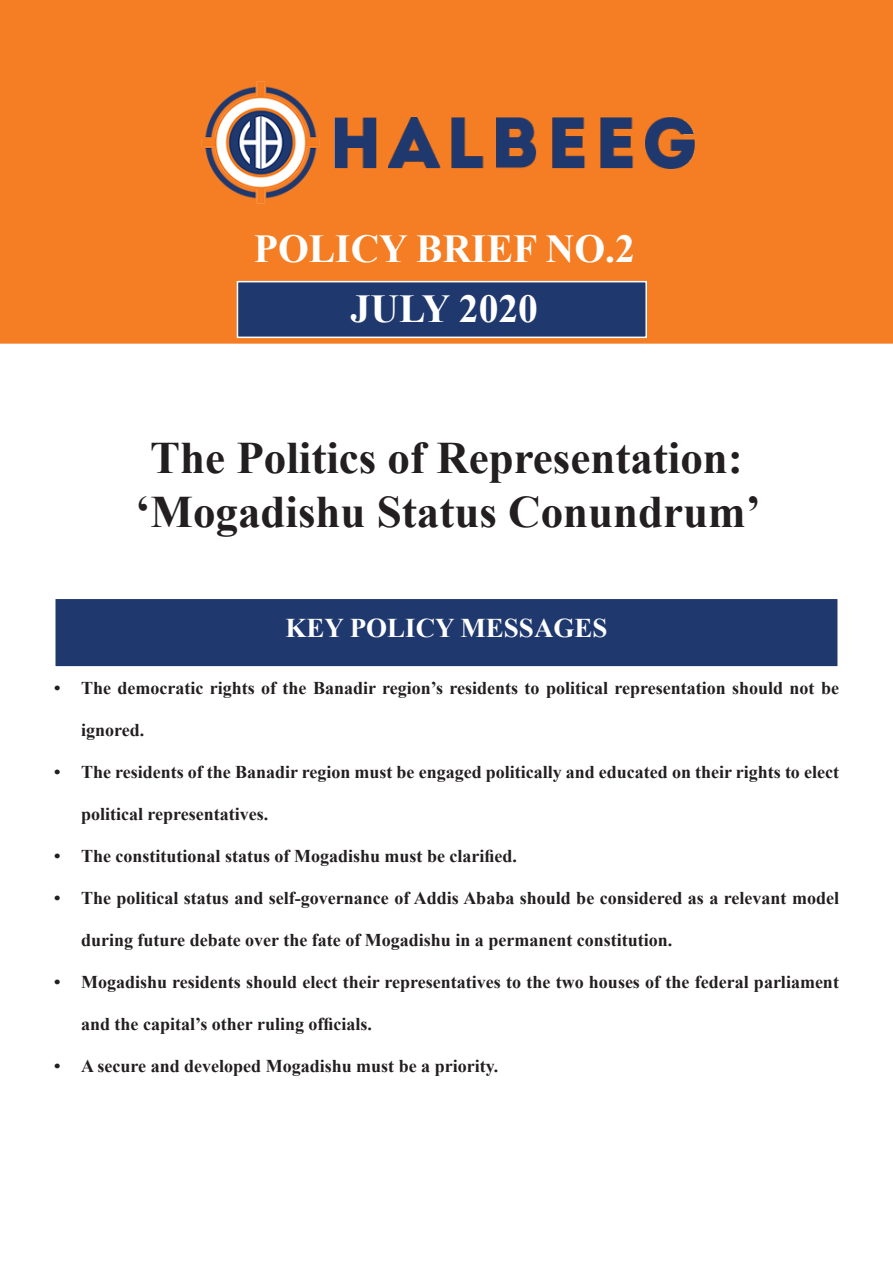
<style>
.page{position:relative;width:893px;height:1263px;background:#fff}
.page>*{position:absolute;margin:0;border:0;box-sizing:border-box;transform-origin:0 0}
.t1{font:700 45px "Times New Roman";color:#231f20}
.t2{font:700 39.6px "Times New Roman";color:#fff}
.t3{font:700 27px "Times New Roman";color:#fff}
.t4{font:700 18px "Times New Roman";color:#231f20}
</style>
<div class="page">
<div style="left:0;top:0;width:893px;height:344px;background:#f57e24"></div>
<div style="left:54px;top:597px;width:785px;height:71px;background:#1f386e;border:2px solid #fff"></div>
<div style="left:237px;top:281px;width:410px;height:57px;background:#1f386e;border:2px solid #fff"></div>
<img style="left:160px;top:74px;width:572px;height:136px">
<p class="t2" style="left:254px;top:221px;width:382px">POLICY BRIEF NO.2</p>
<p class="t2" style="left:351px;top:281px;width:189px">JULY 2020</p>
<p class="t1" style="left:150px;top:427px;width:594px">The Politics of Representation:</p>
<p class="t1" style="left:136px;top:481px;width:627px">‘Mogadishu Status Conundrum’</p>
<p class="t3" style="left:285px;top:610px;width:324px">KEY POLICY MESSAGES</p>
<p class="t4" style="left:54px;top:676px;width:786px">• The democratic rights of the Banadir region’s residents to political representation should not be</p>
<p class="t4" style="left:81px;top:718px;width:65px">ignored.</p>
<p class="t4" style="left:54px;top:760px;width:786px">• The residents of the Banadir region must be engaged politically and educated on their rights to elect</p>
<p class="t4" style="left:81px;top:802px;width:189px">political representatives.</p>
<p class="t4" style="left:54px;top:844px;width:465px">• The constitutional status of Mogadishu must be clarified.</p>
<p class="t4" style="left:54px;top:886px;width:786px">• The political status and self-governance of Addis Ababa should be considered as a relevant model</p>
<p class="t4" style="left:81px;top:928px;width:593px">during future debate over the fate of Mogadishu in a permanent constitution.</p>
<p class="t4" style="left:54px;top:970px;width:786px">• Mogadishu residents should elect their representatives to the two houses of the federal parliament</p>
<p class="t4" style="left:81px;top:1012px;width:293px">and the capital’s other ruling officials.</p>
<p class="t4" style="left:54px;top:1054px;width:446px">• A secure and developed Mogadishu must be a priority.</p>
</div>
